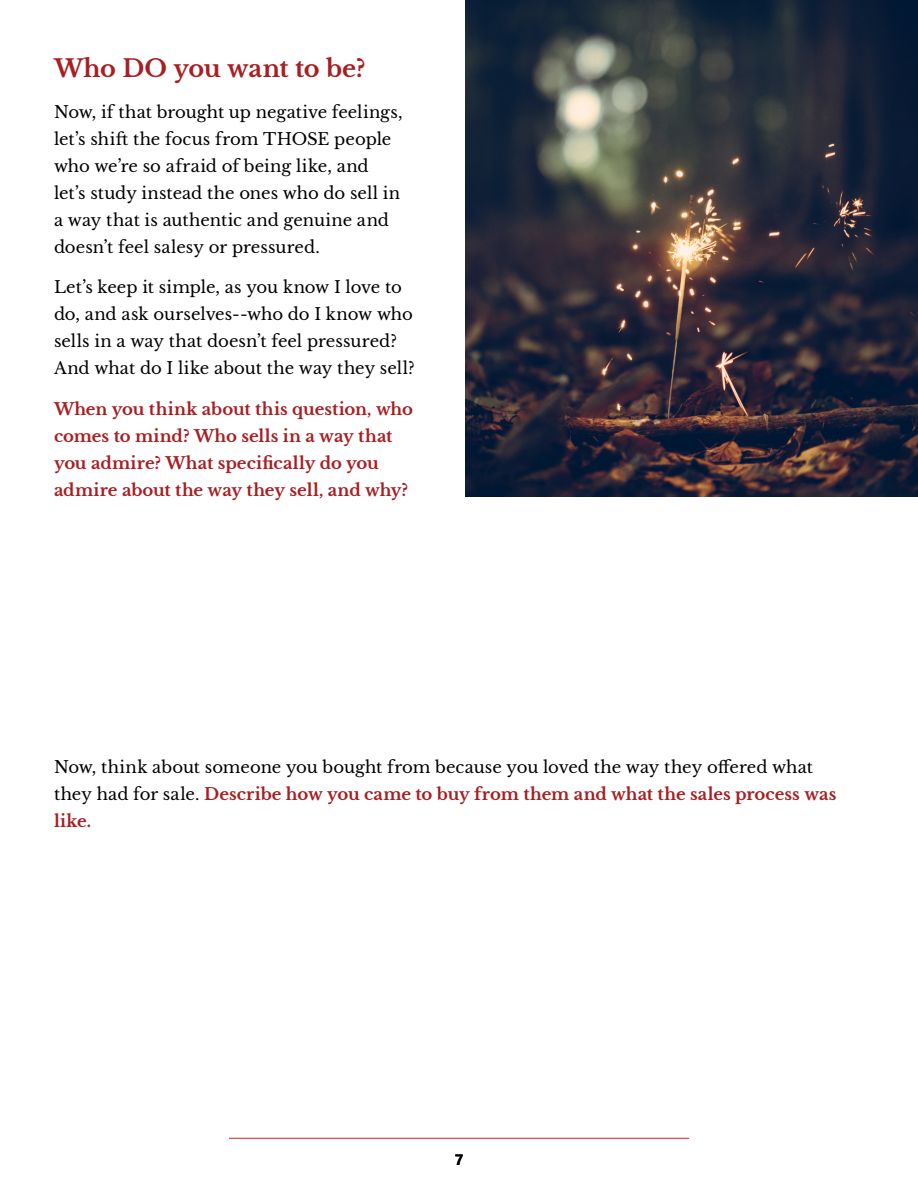
<style>
.page{position:relative;width:918px;height:1188px;background:#fff}
.page>*{position:absolute;margin:0;border:0;box-sizing:border-box;transform-origin:0 0}
.t1{font:700 24px "Libre Baskerville";letter-spacing:-.01em;color:#a71f23}
.t2{font:16.5px/27px "Libre Baskerville";letter-spacing:-.005em;color:#000}
.t3{font:700 16.5px/27px "Libre Baskerville";letter-spacing:-.005em;color:#a71f23}
.t4{font:700 15px "Segoe UI";color:#000}
.s1{font-weight:700;color:#a71f23}
</style>
<div class="page">
<img style="left:465px;top:0;width:453px;height:497px">
<hr style="left:229px;top:1138px;width:460px;height:1px;background:#d71d24">
<h1 class="t1" style="left:54px;top:54px;width:313px">Who DO you want to be?</h1>
<p class="t2" style="left:54px;top:98px;width:350px">Now, if that brought up negative feelings, let’s shift the focus from THOSE people who we’re so afraid of being like, and let’s study instead the ones who do sell in a way that is authentic and genuine and doesn’t feel salesy or pressured.</p>
<p class="t2" style="left:54px;top:274px;width:362px">Let’s keep it simple, as you know I love to do, and ask ourselves--who do I know who sells in a way that doesn’t feel pressured?<br>And what do I like about the way they sell?</p>
<p class="t3" style="left:54px;top:395px;width:361px">When you think about this question, who comes to mind? Who sells in a way that you admire? What specifically do you admire about the way they sell, and why?</p>
<p class="t2" style="left:54px;top:753px;width:784px">Now, think about someone you bought from because you loved the way they offered what they had for sale. <span class="s1">Describe how you came to buy from them and what the sales process was like.</span></p>
<p class="t4" style="left:455px;top:1146px;width:10px">7</p>
</div>
